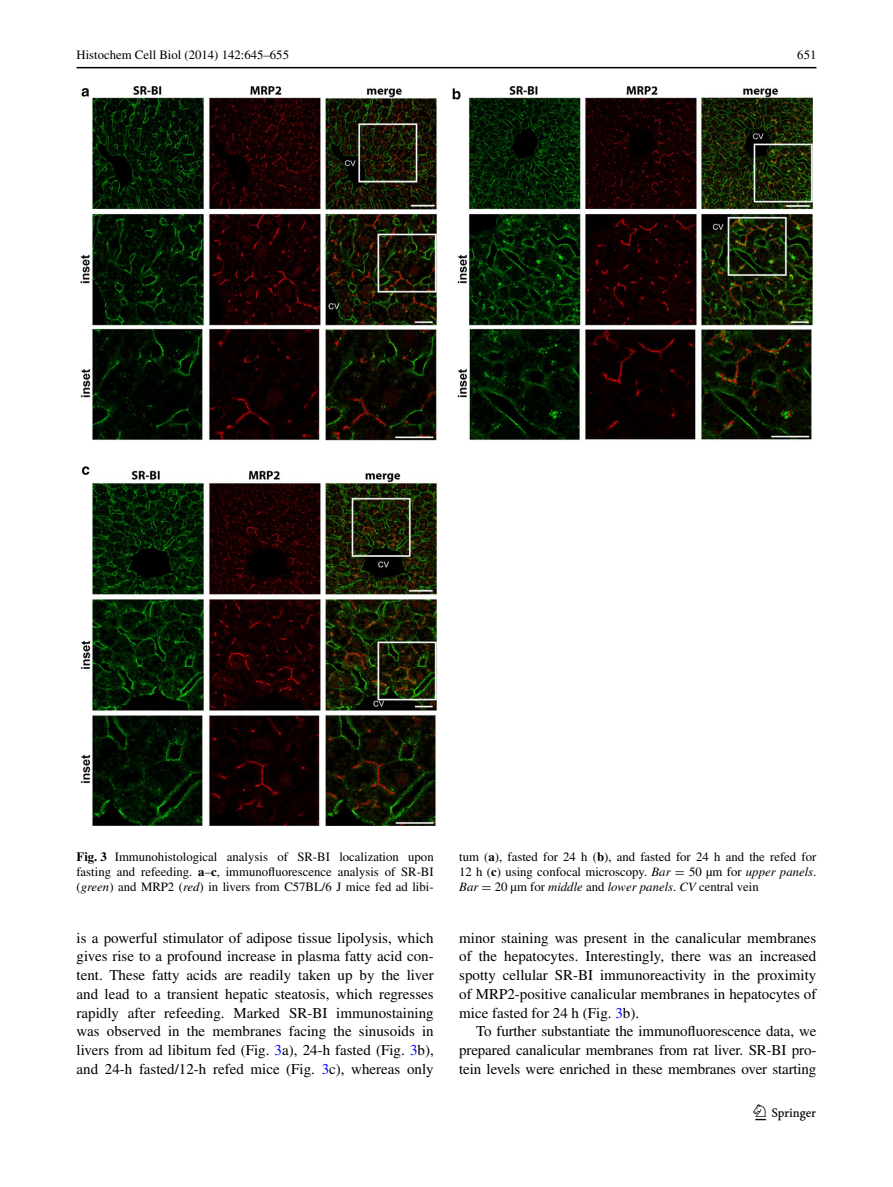
<style>
.page{position:relative;width:893px;height:1187px;background:#fff}
.page>*{position:absolute;margin:0;border:0;box-sizing:border-box;transform-origin:0 0}
.t1{font:22.5px "Springnew";color:#000}
.t2{font:15px/18.8px "Times";color:#000;text-align:justify}
.t3{font:12.75px/15px "Times";color:#000;text-align:justify}
.s1{font-weight:700}
.s2{font-style:italic}
.s3{font-family:"MTSY"}
.s4{color:#00f}
</style>
<div class="page">
<hr style="left:77px;top:67px;width:739px;height:1px;background:#000">
<img style="left:81px;top:87px;width:731px;height:738px">
<p class="t3" style="left:77px;top:48px;width:214px">Histochem Cell Biol (2014) 142:645–655</p>
<p class="t3" style="left:797px;top:48px;width:21px">651</p>
<p class="t3" style="left:77px;top:849px;width:359px"><span class="s1">Fig. 3</span> Immunohistological analysis of SR-BI localization upon fasting and refeeding. <span class="s1">a</span>–<span class="s1">c</span>, immunofluorescence analysis of SR-BI (<span class="s2">green</span>) and MRP2 (<span class="s2">red</span>) in livers from C57BL/6 J mice fed ad libi-</p>
<p class="t3" style="left:459px;top:849px;width:359px">tum (<span class="s1">a</span>), fasted for 24 h (<span class="s1">b</span>), and fasted for 24 h and the refed for 12 h (<span class="s1">c</span>) using confocal microscopy. <span class="s2">Bar</span> <span class="s3">=</span> 50 µm for <span class="s2">upper panels</span>.<br><span class="s2">Bar</span> <span class="s3">=</span> 20 µm for <span class="s2">middle</span> and <span class="s2">lower panels</span>. <span class="s2">CV</span> central vein</p>
<p class="t2" style="left:77px;top:927px;width:359px">is a powerful stimulator of adipose tissue lipolysis, which gives rise to a profound increase in plasma fatty acid con&shy;tent. These fatty acids are readily taken up by the liver and lead to a transient hepatic steatosis, which regresses rapidly after refeeding. Marked SR-BI immunostaining was observed in the membranes facing the sinusoids in livers from ad libitum fed (Fig. <span class="s4">3</span>a), 24-h fasted (Fig. <span class="s4">3</span>b), and 24-h fasted/12-h refed mice (Fig. <span class="s4">3</span>c), whereas only</p>
<p class="t2" style="left:459px;top:927px;width:359px">minor staining was present in the canalicular membranes of the hepatocytes. Interestingly, there was an increased spotty cellular SR-BI immunoreactivity in the proximity of MRP2-positive canalicular membranes in hepatocytes of mice fasted for 24 h (Fig. <span class="s4">3</span>b).</p>
<p class="t2" style="left:459px;top:1021px;width:359px;text-indent:17px">To further substantiate the immunofluorescence data, we prepared canalicular membranes from rat liver. SR-BI pro&shy;tein levels were enriched in these membranes over starting</p>
<h1 class="t1" style="left:755px;top:1104px;width:62px">1 3</h1>
</div>
